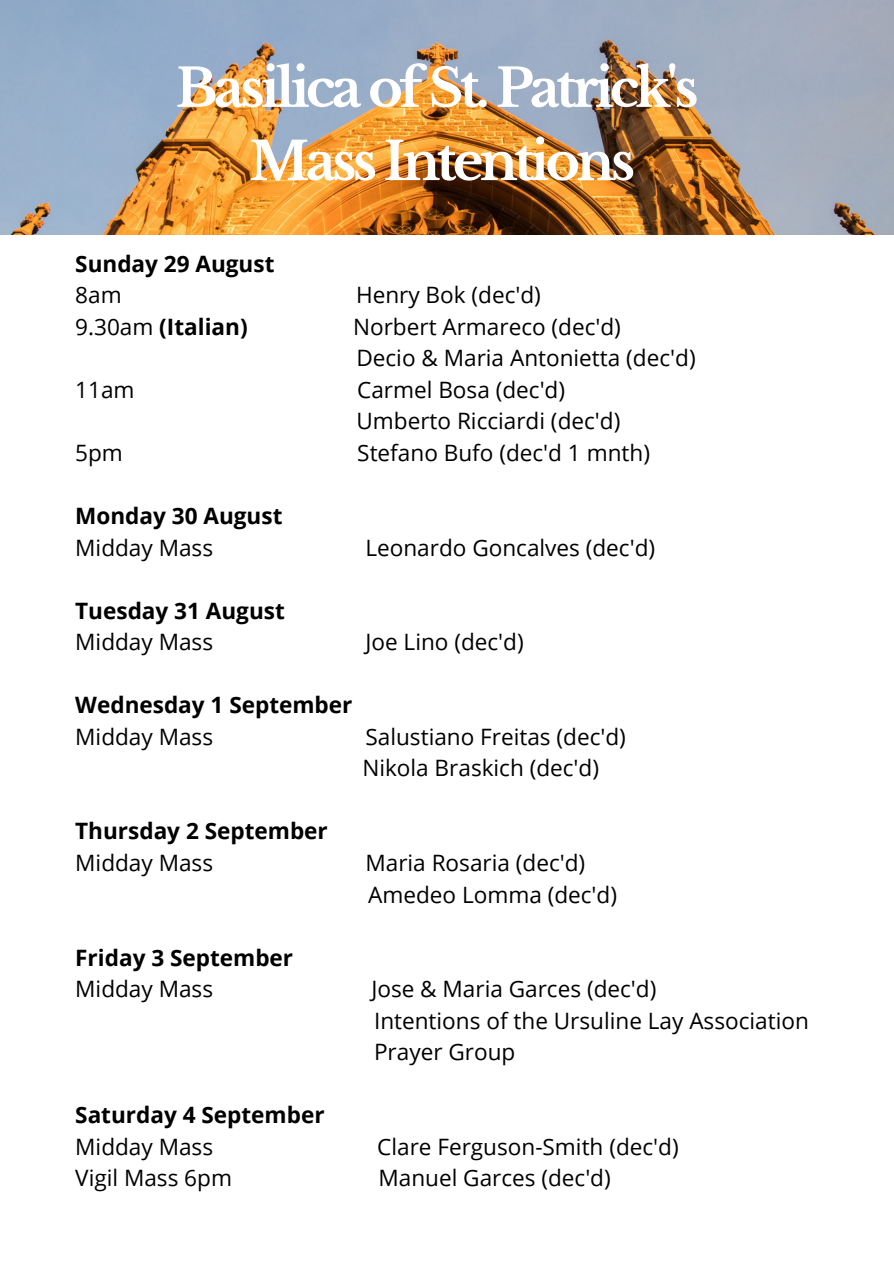
<style>
.page{position:relative;width:894px;height:1264px;background:#fff}
.page>*{position:absolute;margin:0;border:0;box-sizing:border-box;transform-origin:0 0}
.t1{font:700 52.5px "Libre Baskerville";letter-spacing:-.075em;color:#fff}
.t2{font:22.5px "Open Sans";color:#000}
.t3{font:700 22.5px "Open Sans";color:#000}
.s1{font-weight:400}
</style>
<div class="page">
<img style="left:0;top:0;width:893px;height:234px">
<p class="t1" style="left:176px;top:56px;width:524px">Basilica of St. Patrick's</p>
<p class="t1" style="left:249px;top:129px;width:387px">Mass Intentions</p>
<p class="t3" style="left:75px;top:248px;width:201px">Sunday 29 August</p>
<p class="t2" style="left:75px;top:279px;width:48px">8am</p>
<p class="t2" style="left:356px;top:279px;width:186px">Henry Bok (dec'd)</p>
<p class="t3" style="left:75px;top:311px;width:174px"><span class="s1">9.30am</span> (Italian)</p>
<p class="t2" style="left:353px;top:311px;width:269px">Norbert Armareco (dec'd)</p>
<p class="t2" style="left:356px;top:342px;width:340px">Decio &amp; Maria Antonietta (dec'd)</p>
<p class="t2" style="left:75px;top:374px;width:61px">11am</p>
<p class="t2" style="left:357px;top:374px;width:209px">Carmel Bosa (dec'd)</p>
<p class="t2" style="left:356px;top:405px;width:265px">Umberto Ricciardi (dec'd)</p>
<p class="t2" style="left:75px;top:437px;width:49px">5pm</p>
<p class="t2" style="left:357px;top:437px;width:294px">Stefano Bufo (dec'd 1 mnth)</p>
<p class="t3" style="left:75px;top:500px;width:209px">Monday 30 August</p>
<p class="t2" style="left:75px;top:531px;width:139px">Midday Mass</p>
<p class="t2" style="left:365px;top:531px;width:291px">Leonardo Goncalves (dec'd)</p>
<p class="t3" style="left:75px;top:594px;width:211px">Tuesday 31 August</p>
<p class="t2" style="left:75px;top:626px;width:139px">Midday Mass</p>
<p class="t2" style="left:365px;top:626px;width:160px">Joe Lino (dec'd)</p>
<p class="t3" style="left:75px;top:689px;width:278px">Wednesday 1 September</p>
<p class="t2" style="left:75px;top:720px;width:139px">Midday Mass</p>
<p class="t2" style="left:365px;top:720px;width:262px">Salustiano Freitas (dec'd)</p>
<p class="t2" style="left:362px;top:752px;width:238px">Nikola Braskich (dec'd)</p>
<p class="t3" style="left:75px;top:815px;width:254px">Thursday 2 September</p>
<p class="t2" style="left:75px;top:847px;width:139px">Midday Mass</p>
<p class="t2" style="left:365px;top:847px;width:221px">Maria Rosaria (dec'd)</p>
<p class="t2" style="left:368px;top:878px;width:250px">Amedeo Lomma (dec'd)</p>
<p class="t3" style="left:75px;top:941px;width:219px">Friday 3 September</p>
<p class="t2" style="left:75px;top:973px;width:139px">Midday Mass</p>
<p class="t2" style="left:371px;top:973px;width:286px">Jose &amp; Maria Garces (dec'd)</p>
<p class="t2" style="left:374px;top:1004px;width:436px">Intentions of the Ursuline Lay Association</p>
<p class="t2" style="left:374px;top:1036px;width:143px">Prayer Group</p>
<p class="t3" style="left:75px;top:1099px;width:251px">Saturday 4 September</p>
<p class="t2" style="left:75px;top:1130px;width:139px">Midday Mass</p>
<p class="t2" style="left:377px;top:1130px;width:303px">Clare Ferguson-Smith (dec'd)</p>
<p class="t2" style="left:75px;top:1162px;width:158px">Vigil Mass 6pm</p>
<p class="t2" style="left:378px;top:1162px;width:234px">Manuel Garces (dec'd)</p>
</div>
